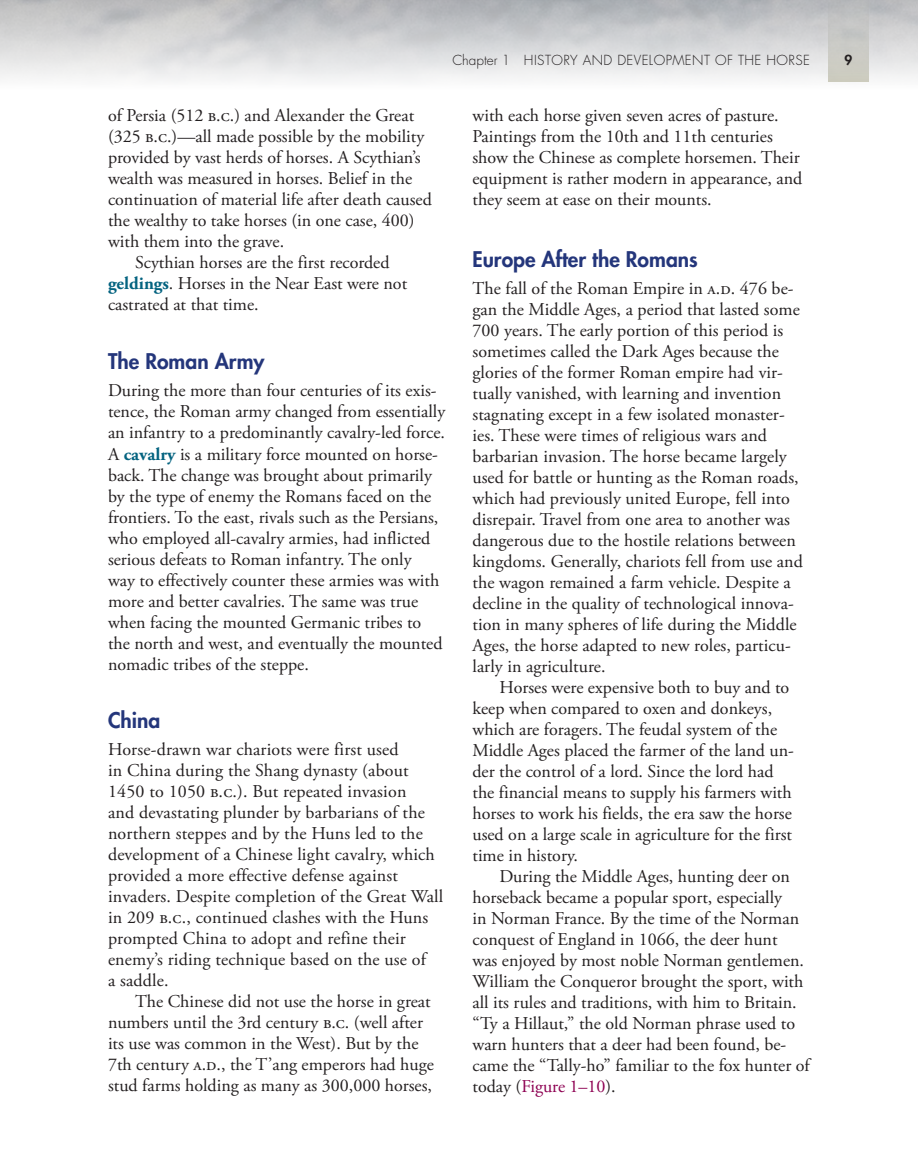
<style>
.page{position:relative;width:918px;height:1175px;background:#fff}
.page>*{position:absolute;margin:0;border:0;box-sizing:border-box;transform-origin:0 0}
.t1{font:800 21px "Futura Std";color:#24367b}
.t2{font:18px/21px "Adobe Garamond Pro";color:#231f20}
.t3{font:300 13.5px "Futura Std";letter-spacing:.03em;color:#231f20}
.t4{font:800 13.5px "Futura Std";color:#231f20}
.s1{font-weight:700;color:#046380}
.s2{color:#8d0052}
</style>
<div class="page">
<div style="left:828px;top:0;width:40px;height:81px;background:linear-gradient(to bottom,#bbbdc1,#d1d0c4)"></div>
<p class="t3" style="left:452px;top:52px;width:359px">CHAPTER 1 HISTORY AND DEVELOPMENT OF TH E HORSE</p>
<p class="t4" style="left:844px;top:52px;width:9px">9</p>
<p class="t2" style="left:108px;top:105px;width:308px">of Persia (512 b.c.) and Alexander the Great</p>
<p class="t2" style="left:108px;top:126px;width:318px">(325 b.c.)—all made possible by the mobility</p>
<p class="t2" style="left:108px;top:147px;width:314px">provided by vast herds of horses. A Scythian’s</p>
<p class="t2" style="left:108px;top:169px;width:306px">wealth was measured in horses. Belief in the</p>
<p class="t2" style="left:108px;top:190px;width:325px">continuation of material life after death caused</p>
<p class="t2" style="left:108px;top:211px;width:308px">the wealthy to take horses (in one case, 400)</p>
<p class="t2" style="left:108px;top:232px;width:178px">with them into the grave.</p>
<p class="t2" style="left:135px;top:253px;width:256px">Scythian horses are the first recorded</p>
<p class="t2" style="left:108px;top:274px;width:301px"><span class="s1">geldings</span>. Horses in the Near East were not</p>
<p class="t2" style="left:108px;top:295px;width:152px">castrated at that time.</p>
<p class="t1" style="left:108px;top:348px;width:158px">The Roman Army</p>
<p class="t2" style="left:108px;top:381px;width:339px">During the more than four centuries of its exis&shy;tence, the Roman army changed from essentially an infantry to a predominantly cavalry-led force.<br>A <span class="s1">cavalry</span> is a military force mounted on horse&shy;back. The change was brought about primarily by the type of enemy the Romans faced on the frontiers. To the east, rivals such as the Persians, who employed all-cavalry armies, had inflicted serious defeats to Roman infantry. The only<br>way to effectively counter these armies was with more and better cavalries. The same was true when facing the mounted Germanic tribes to the north and west, and eventually the mounted nomadic tribes of the steppe.</p>
<p class="t1" style="left:108px;top:707px;width:54px">China</p>
<p class="t2" style="left:108px;top:739px;width:337px">Horse-drawn war chariots were first used<br>in China during the Shang dynasty (about 1450 to 1050 b.c.). But repeated invasion<br>and devastating plunder by barbarians of the northern steppes and by the Huns led to the development of a Chinese light cavalry, which provided a more effective defense against invaders. Despite completion of the Great Wall in 209 b.c., continued clashes with the Huns prompted China to adopt and refine their enemy’s riding technique based on the use of<br>a saddle.</p>
<p class="t2" style="left:108px;top:991px;width:327px;text-indent:27px">The Chinese did not use the horse in great numbers until the 3rd century b.c. (well after its use was common in the West). But by the 7th century a.d., the T’ang emperors had huge stud farms holding as many as 300,000 horses,</p>
<p class="t2" style="left:472px;top:106px;width:331px">with each horse given seven acres of pasture.<br>Paintings from the 10th and 11th centuries show the Chinese as complete horsemen. Their equipment is rather modern in appearance, and they seem at ease on their mounts.</p>
<p class="t1" style="left:472px;top:246px;width:227px">Europe After the Romans</p>
<p class="t2" style="left:472px;top:278px;width:332px">The fall of the Roman Empire in a.d. 476 be&shy;gan the Middle Ages, a period that lasted some 700 years. The early portion of this period is sometimes called the Dark Ages because the glories of the former Roman empire had vir&shy;tually vanished, with learning and invention stagnating except in a few isolated monaster&shy;ies. These were times of religious wars and barbarian invasion. The horse became largely used for battle or hunting as the Roman roads, which had previously united Europe, fell into disrepair. Travel from one area to another was dangerous due to the hostile relations between kingdoms. Generally, chariots fell from use and the wagon remained a farm vehicle. Despite a decline in the quality of technological innova&shy;tion in many spheres of life during the Middle Ages, the horse adapted to new roles, particu&shy;larly in agriculture.</p>
<p class="t2" style="left:472px;top:677px;width:323px;text-indent:27px">Horses were expensive both to buy and to keep when compared to oxen and donkeys, which are foragers. The feudal system of the Middle Ages placed the farmer of the land un&shy;der the control of a lord. Since the lord had the financial means to supply his farmers with horses to work his fields, the era saw the horse used on a large scale in agriculture for the first time in history.</p>
<p class="t2" style="left:472px;top:866px;width:339px;text-indent:27px">During the Middle Ages, hunting deer on horseback became a popular sport, especially<br>in Norman France. By the time of the Norman conquest of England in 1066, the deer hunt<br>was enjoyed by most noble Norman gentlemen.<br>William the Conqueror brought the sport, with all its rules and traditions, with him to Britain. “Ty a Hillaut,” the old Norman phrase used to warn hunters that a deer had been found, be&shy;came the “Tally-ho” familiar to the fox hunter of today (<span class="s2">Figure 1–10</span>).</p>
</div>
